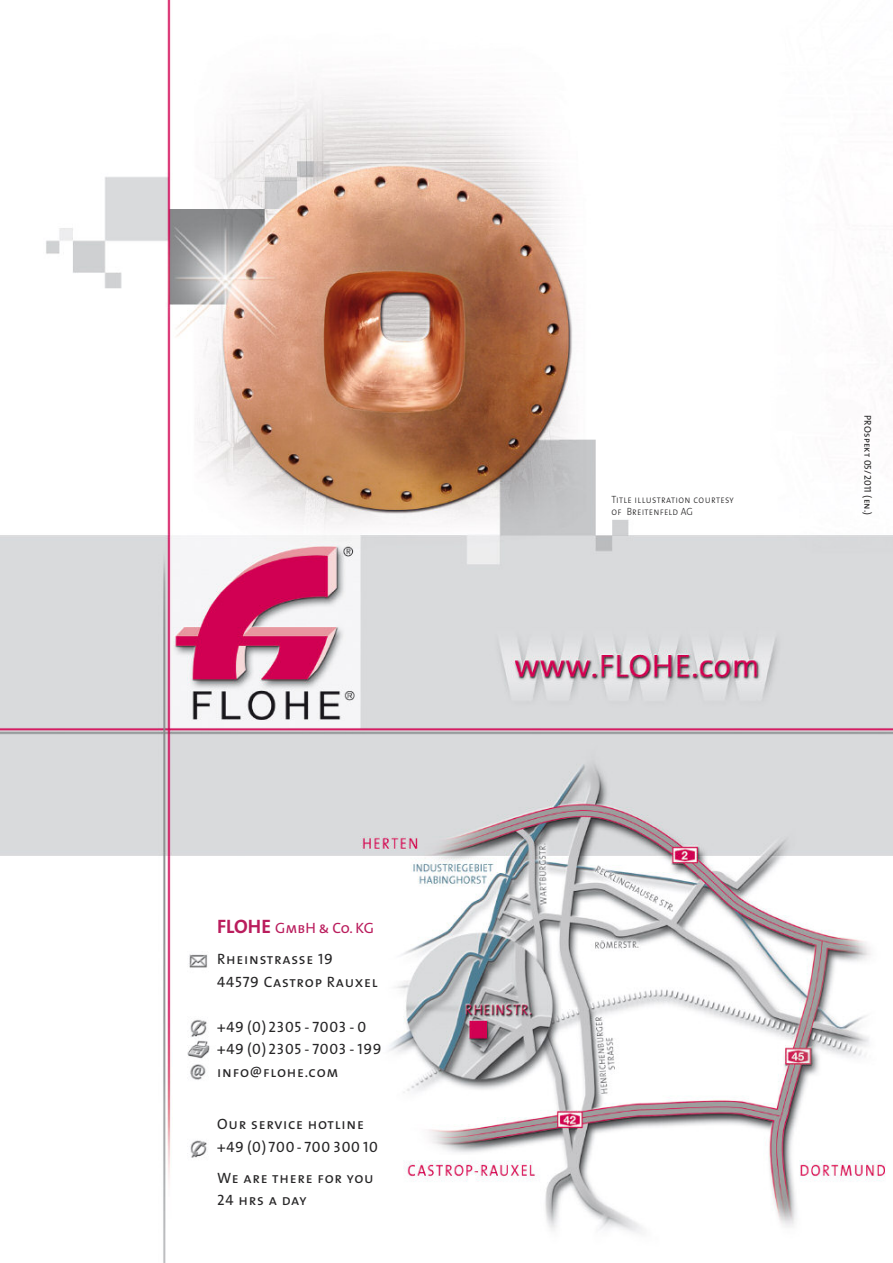
<style>
.page{position:relative;width:893px;height:1263px;background:#fff}
.page>*{position:absolute;margin:0;border:0;box-sizing:border-box;transform-origin:0 0}
.t1{font:15px/22.5px "The Sans Caps";letter-spacing:.05em;color:#272627}
.t2{font:10.5px/12px "The Sans Light Caps";letter-spacing:.03em;color:#272627;scale:.9 1}
.t3{font:9.75px "The Sans Caps";letter-spacing:.025em;color:#272627}
.s1{font-family:"The Sans Bold Caps";font-size:19.5px;color:#ba1d5d}
.s2{color:#ba1d5d}
</style>
<div class="page">
<img style="left:0;top:0;width:893px;height:1263px">
<p class="t1" style="left:217px;top:914px;width:158px;line-height:31px"><span class="s1">FLOHE</span> <span class="s2">GmbH &amp; Co. KG<br></span>Rheinstrasse 19</p>
<p class="t1" style="left:217px;top:972px;width:162px">44579 Castrop Rauxel</p>
<p class="t1" style="left:217px;top:1017px;width:166px">+49 (0)2305 - 7003 - 0 +49 (0)2305 - 7003 - 199 info@flohe.com</p>
<p class="t1" style="left:217px;top:1114px;width:162px">Our service hotline +49 (0)700 - 700 300 10</p>
<p class="t1" style="left:217px;top:1168px;width:158px">We are there for you<br>24 hrs a day</p>
<p class="t2" style="left:611px;top:495px;width:138px">Title illustration courtesy of Breitenfeld AG</p>
<p class="t3" style="left:871px;top:415px;width:102px;rotate:90deg">PROspekt 05/2011 (en.)</p>
</div>
